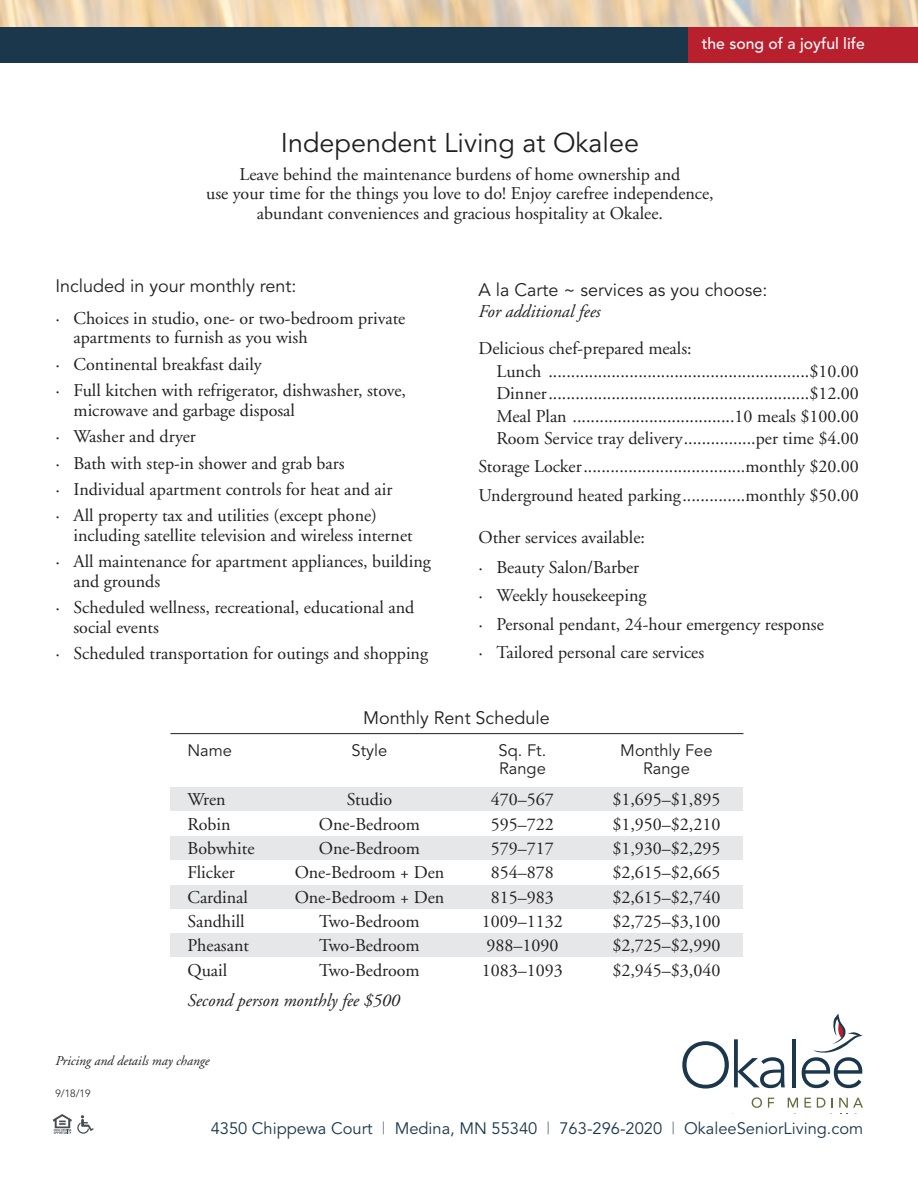
<style>
.page{position:relative;width:918px;height:1188px;background:#fff}
.page>*{position:absolute;margin:0;border:0;box-sizing:border-box;transform-origin:0 0}
.t1{font:27px "Avenir";color:#231f20}
.t2{font:18px/19.5px "Adobe Garamond";color:#231f20}
.t3{font:18px "Avenir";color:#231f20}
.t4{font:italic 18px "Adobe Garamond";color:#231f20}
.t5{font:16.5px "Avenir";color:#1a374b}
.t6{font:16.5px "Avenir";color:#231f20}
.t7{font:500 15.75px "Avenir";color:#fff}
.t8{font:italic 13.5px "Adobe Garamond";color:#231f20}
.t9{font:300 10.5px "Avenir";color:#231f20}
.s1{color:#768393}
</style>
<div class="page">
<div style="left:0;top:27px;width:688px;height:36px;background:#1a374b"></div>
<img style="left:0;top:0;width:918px;height:27px">
<svg style="left:682px;top:1039px;width:103px;height:50px"></svg>
<hr style="left:792px;top:1039px;width:4px;height:48px;background:#1a374b">
<svg style="left:802px;top:1014px;width:61px;height:74px"></svg>
<svg style="left:752px;top:1097px;width:10px;height:11px"></svg>
<svg style="left:768px;top:1098px;width:6px;height:10px"></svg>
<svg style="left:788px;top:1098px;width:10px;height:10px"></svg>
<svg style="left:804px;top:1098px;width:7px;height:10px"></svg>
<svg style="left:817px;top:1098px;width:8px;height:10px"></svg>
<svg style="left:831px;top:1098px;width:2px;height:10px"></svg>
<svg style="left:839px;top:1098px;width:24px;height:10px"></svg>
<div style="left:688px;top:27px;width:230px;height:36px;background:#b9202e"></div>
<svg style="left:53px;top:1114px;width:41px;height:20px"></svg>
<div style="left:170px;top:836px;width:573px;height:24px;background:#e6e7e9"></div>
<div style="left:170px;top:886px;width:573px;height:23px;background:#e6e7e9"></div>
<div style="left:170px;top:934px;width:573px;height:23px;background:#e6e7e9"></div>
<div style="left:170px;top:787px;width:573px;height:24px;background:#e6e7e9"></div>
<hr style="left:170px;top:733px;width:573px;height:1px;background:#231f20">
<p class="t7" style="left:702px;top:38px;width:165px">the song of a joyful life</p>
<p class="t1" style="left:281px;top:131px;width:360px">Independent Living at Okalee</p>
<p class="t2" style="left:240px;top:166px;width:442px">Leave behind the maintenance burdens of home ownership and</p>
<p class="t2" style="left:206px;top:186px;width:509px">use your time for the things you love to do! Enjoy carefree independence,</p>
<p class="t2" style="left:257px;top:205px;width:408px">abundant conveniences and gracious hospitality at Okalee.</p>
<p class="t3" style="left:56px;top:279px;width:243px">Included in your monthly rent:</p>
<p class="t2" style="left:74px;top:310px;width:333px;text-indent:-18px">· Choices in studio, one- or two-bedroom private apartments to furnish as you wish</p>
<p class="t2" style="left:56px;top:356px;width:208px">· Continental breakfast daily</p>
<p class="t2" style="left:74px;top:382px;width:334px;text-indent:-18px">· Full kitchen with refrigerator, dishwasher, stove, microwave and garbage disposal</p>
<p class="t2" style="left:56px;top:428px;width:142px">· Washer and dryer</p>
<p class="t2" style="left:56px;top:455px;width:291px">· Bath with step-in shower and grab bars</p>
<p class="t2" style="left:56px;top:481px;width:338px">· Individual apartment controls for heat and air</p>
<p class="t2" style="left:74px;top:508px;width:341px;text-indent:-18px">· All property tax and utilities (except phone) including satellite television and wireless internet</p>
<p class="t2" style="left:74px;top:554px;width:359px;text-indent:-18px">· All maintenance for apartment appliances, building and grounds</p>
<p class="t2" style="left:74px;top:599px;width:342px;text-indent:-18px">· Scheduled wellness, recreational, educational and social events</p>
<p class="t2" style="left:56px;top:645px;width:374px">· Scheduled transportation for outings and shopping</p>
<p class="t3" style="left:479px;top:282px;width:291px">A la Carte ~ services as you choose:</p>
<p class="t4" style="left:479px;top:304px;width:124px">For additional fees</p>
<p class="t2" style="left:479px;top:340px;width:215px">Delicious chef-prepared meals:</p>
<p class="t2" style="left:497px;top:363px;width:364px">Lunch ..........................................................$10.00</p>
<p class="t2" style="left:497px;top:385px;width:364px">Dinner..........................................................$12.00</p>
<p class="t2" style="left:497px;top:408px;width:364px">Meal Plan ....................................10 meals $100.00</p>
<p class="t2" style="left:497px;top:430px;width:364px">Room Service tray delivery................per time $4.00</p>
<p class="t2" style="left:479px;top:459px;width:382px">Storage Locker....................................monthly $20.00</p>
<p class="t2" style="left:479px;top:487px;width:382px">Underground heated parking..............monthly $50.00</p>
<p class="t2" style="left:479px;top:529px;width:168px">Other services available:</p>
<p class="t2" style="left:479px;top:559px;width:162px">· Beauty Salon/Barber</p>
<p class="t2" style="left:479px;top:588px;width:169px">· Weekly housekeeping</p>
<p class="t2" style="left:479px;top:616px;width:347px">· Personal pendant, 24-hour emergency response</p>
<p class="t2" style="left:479px;top:645px;width:227px">· Tailored personal care services</p>
<p class="t3" style="left:363px;top:711px;width:188px">Monthly Rent Schedule</p>
<p class="t6" style="left:187px;top:743px;width:46px">Name</p>
<p class="t6" style="left:352px;top:743px;width:37px">Style</p>
<p class="t6" style="left:499px;top:743px;width:49px">Sq. Ft.</p>
<p class="t6" style="left:620px;top:743px;width:94px">Monthly Fee</p>
<p class="t6" style="left:499px;top:761px;width:48px">Range</p>
<p class="t6" style="left:643px;top:761px;width:48px">Range</p>
<p class="t2" style="left:188px;top:792px;width:40px">Wren</p>
<p class="t2" style="left:347px;top:792px;width:47px">Studio</p>
<p class="t2" style="left:491px;top:792px;width:64px">470–567</p>
<p class="t2" style="left:612px;top:792px;width:109px">$1,695–$1,895</p>
<p class="t2" style="left:188px;top:816px;width:45px">Robin</p>
<p class="t2" style="left:319px;top:816px;width:103px">One-Bedroom</p>
<p class="t2" style="left:491px;top:816px;width:64px">595–722</p>
<p class="t2" style="left:612px;top:816px;width:109px">$1,950–$2,210</p>
<p class="t2" style="left:188px;top:840px;width:68px">Bobwhite</p>
<p class="t2" style="left:319px;top:840px;width:103px">One-Bedroom</p>
<p class="t2" style="left:491px;top:840px;width:64px">579–717</p>
<p class="t2" style="left:612px;top:840px;width:109px">$1,930–$2,295</p>
<p class="t2" style="left:188px;top:865px;width:49px">Flicker</p>
<p class="t2" style="left:295px;top:865px;width:151px">One-Bedroom + Den</p>
<p class="t2" style="left:491px;top:865px;width:64px">854–878</p>
<p class="t2" style="left:612px;top:865px;width:109px">$2,615–$2,665</p>
<p class="t2" style="left:188px;top:889px;width:62px">Cardinal</p>
<p class="t2" style="left:295px;top:889px;width:151px">One-Bedroom + Den</p>
<p class="t2" style="left:491px;top:889px;width:64px">815–983</p>
<p class="t2" style="left:612px;top:889px;width:109px">$2,615–$2,740</p>
<p class="t2" style="left:188px;top:913px;width:59px">Sandhill</p>
<p class="t2" style="left:319px;top:913px;width:102px">Two-Bedroom</p>
<p class="t2" style="left:482px;top:913px;width:82px">1009–1132</p>
<p class="t2" style="left:612px;top:913px;width:109px">$2,725–$3,100</p>
<p class="t2" style="left:188px;top:937px;width:63px">Pheasant</p>
<p class="t2" style="left:319px;top:937px;width:102px">Two-Bedroom</p>
<p class="t2" style="left:486px;top:937px;width:73px">988–1090</p>
<p class="t2" style="left:612px;top:937px;width:109px">$2,725–$2,990</p>
<p class="t2" style="left:188px;top:962px;width:41px">Quail</p>
<p class="t2" style="left:319px;top:962px;width:102px">Two-Bedroom</p>
<p class="t2" style="left:482px;top:962px;width:82px">1083–1093</p>
<p class="t2" style="left:612px;top:962px;width:109px">$2,945–$3,040</p>
<p class="t4" style="left:188px;top:993px;width:214px">Second person monthly fee $500</p>
<p class="t8" style="left:56px;top:1056px;width:156px">Pricing and details may change</p>
<p class="t9" style="left:56px;top:1089px;width:37px">9/18/19</p>
<p class="t5" style="left:211px;top:1121px;width:654px">4350 Chippewa Court <span class="s1">|</span> Medina, MN 55340 <span class="s1">|</span> 763-296-2020 <span class="s1">|</span> OkaleeSeniorLiving.com</p>
</div>
